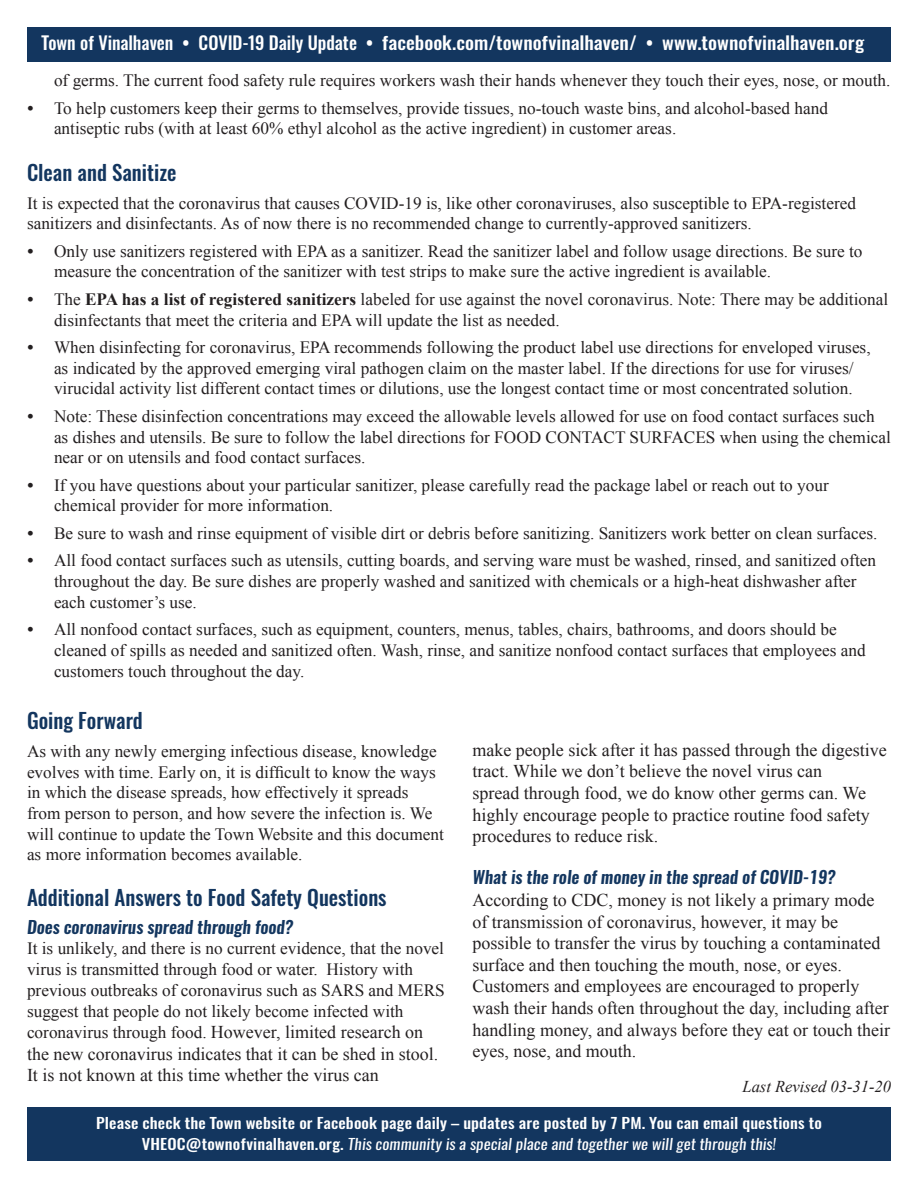
<style>
.page{position:relative;width:918px;height:1188px;background:#fff}
.page>*{position:absolute;margin:0;border:0;box-sizing:border-box;transform-origin:0 0}
.t1{font:500 21px "Oswald";color:#13365f}
.t2{font:18px/21.6px "Times New Roman";color:#231f20}
.t3{font:500 18px "Oswald";color:#fff}
.t4{font:17.25px/20.7px "Times New Roman";color:#231f20}
.t5{font:italic 600 17.25px "Oswald";color:#13365f}
.t6{font:italic 16.5px "Times New Roman";color:#231f20}
.t7{font:500 14.85px/21px "Oswald";letter-spacing:.01em;color:#fff;text-align:center;scale:1.11 1}
.s1{font-family:"Adobe Garamond Pro"}
.s2{font-weight:700}
.s3{font-size:17.25px}
.s4{font-weight:400;font-style:italic}
</style>
<div class="page">
<div style="left:27px;top:27px;width:864px;height:34px;background:#13365f"></div>
<div style="left:27px;top:1107px;width:864px;height:54px;background:#13365f"></div>
<p class="t3" style="left:42px;top:30px;width:824px">Town of Vinalhaven • COVID-19 Daily Update • facebook.com/townofvinalhaven/ • www.townofvinalhaven.org</p>
<p class="t4" style="left:54px;top:70px;width:838px">of germs. The current food safety rule requires workers wash their hands whenever they touch their eyes, nose, or mouth.</p>
<p class="t4" style="left:54px;top:97px;width:775px;text-indent:-27px"><span class="s1">•</span> To help customers keep their germs to themselves, provide tissues, no-touch waste bins, and alcohol-based hand antiseptic rubs (with at least 60% ethyl alcohol as the active ingredient) in customer areas.</p>
<p class="t1" style="left:27px;top:158px;width:151px">Clean and Sanitize</p>
<p class="t4" style="left:27px;top:192px;width:831px">It is expected that the coronavirus that causes COVID-19 is, like other coronaviruses, also susceptible to EPA-registered sanitizers and disinfectants. As of now there is no recommended change to currently-approved sanitizers.</p>
<p class="t4" style="left:54px;top:240px;width:810px;text-indent:-27px"><span class="s1">•</span> Only use sanitizers registered with EPA as a sanitizer. Read the sanitizer label and follow usage directions. Be sure to measure the concentration of the sanitizer with test strips to make sure the active ingredient is available.</p>
<p class="t4" style="left:54px;top:289px;width:836px;text-indent:-27px"><span class="s1">•</span> The <span class="s2">EPA has a list of registered sanitizers</span> labeled for use against the novel coronavirus. Note: There may be additional disinfectants that meet the criteria and EPA will update the list as needed.</p>
<p class="t4" style="left:27px;top:337px;width:845px;text-align:center"><span class="s1">•</span> When disinfecting for coronavirus, EPA recommends following the product label use directions for enveloped viruses, as indicated by the approved emerging viral pathogen claim on the master label. If the directions for use for viruses/ virucidal activity list different contact times or dilutions, use the longest contact time or most concentrated solution.</p>
<p class="t4" style="left:54px;top:406px;width:838px;text-indent:-27px"><span class="s1">•</span> Note: These disinfection concentrations may exceed the allowable levels allowed for use on food contact surfaces such as dishes and utensils. Be sure to follow the label directions for FOOD CONTACT SURFACES when using the chemical near or on utensils and food contact surfaces.</p>
<p class="t4" style="left:54px;top:474px;width:776px;text-indent:-27px"><span class="s1">•</span> If you have questions about your particular sanitizer, please carefully read the package label or reach out to your chemical provider for more information.</p>
<p class="t4" style="left:27px;top:523px;width:852px"><span class="s1">•</span> Be sure to wash and rinse equipment of visible dirt or debris before sanitizing. Sanitizers work better on clean surfaces.</p>
<p class="t4" style="left:54px;top:550px;width:824px;text-indent:-27px"><span class="s1">•</span> All food contact surfaces such as utensils, cutting boards, and serving ware must be washed, rinsed, and sanitized often throughout the day. Be sure dishes are properly washed and sanitized with chemicals or a high-heat dishwasher after each customer’s use.</p>
<p class="t4" style="left:54px;top:619px;width:813px;text-indent:-27px"><span class="s1">•</span> All nonfood contact surfaces, such as equipment, counters, menus, tables, chairs, bathrooms, and doors should be cleaned of spills as needed and sanitized often. Wash, rinse, and sanitize nonfood contact surfaces that employees and customers touch throughout the day.</p>
<p class="t1" style="left:27px;top:706px;width:117px">Going Forward</p>
<p class="t4" style="left:27px;top:740px;width:418px">As with any newly emerging infectious disease, knowledge evolves with time. Early on, it is difficult to know the ways in which the disease spreads, how effectively it spreads from person to person, and how severe the infection is. We will continue to update the Town Website and this document as more information becomes available.</p>
<p class="t1" style="left:27px;top:883px;width:361px">Additional Answers to Food Safety Questions</p>
<p class="t5" style="left:27px;top:915px;width:268px">Does coronavirus spread through food?</p>
<p class="t4" style="left:27px;top:938px;width:419px">It is unlikely, and there is no current evidence, that the novel virus is transmitted through food or water. History with previous outbreaks of coronavirus such as SARS and MERS suggest that people do not likely become infected with</p>
<p class="t2" style="left:27px;top:1021px;width:413px"><span class="s3">coronavirus through food.</span> However, limited research on the new coronavirus indicates that it can be shed in stool.<br>It is not known at this time whether the virus can</p>
<p class="t2" style="left:472px;top:739px;width:416px">make people sick after it has passed through the digestive tract. While we don’t believe the novel virus can<br>spread through food, we do know other germs can. We highly encourage people to practice routine food safety procedures to reduce risk.</p>
<p class="t5" style="left:472px;top:865px;width:365px">What is the role of money in the spread of COVID-19?</p>
<p class="t2" style="left:472px;top:889px;width:419px">According to CDC, money is not likely a primary mode of transmission of coronavirus, however, it may be possible to transfer the virus by touching a contaminated surface and then touching the mouth, nose, or eyes.<br>Customers and employees are encouraged to properly wash their hands often throughout the day, including after handling money, and always before they eat or touch their eyes, nose, and mouth.</p>
<p class="t6" style="left:743px;top:1075px;width:150px">Last Revised 03-31-20</p>
<p class="t7" style="left:96px;top:1112px;width:655px">Please check the Town website or Facebook page daily – updates are posted by 7 PM. You can email questions to<br>VHEOC@townofvinalhaven.org. <span class="s4">This community is a special place and together we will get through this!</span></p>
</div>
